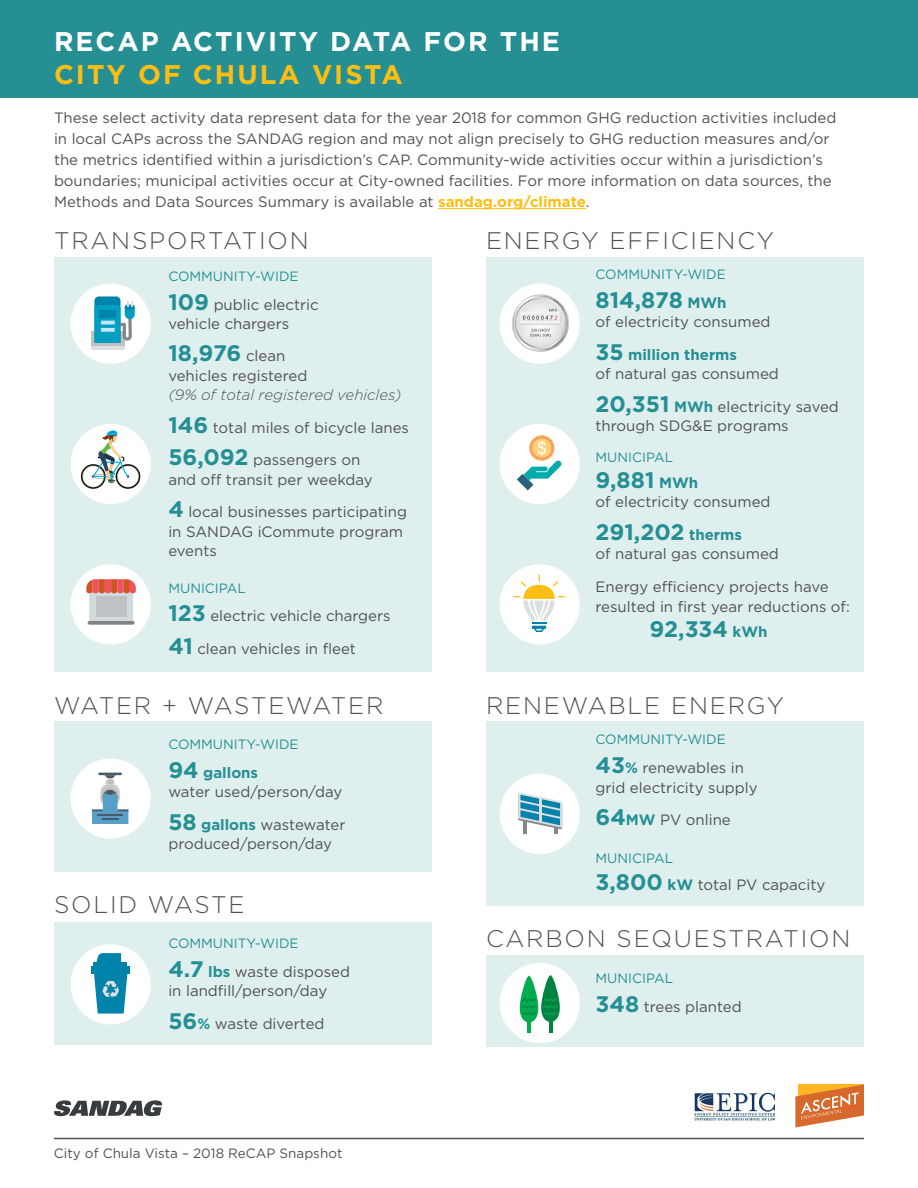
<style>
.page{position:relative;width:918px;height:1188px;background:#fff}
.page>*{position:absolute;margin:0;border:0;box-sizing:border-box;transform-origin:0 0}
.t1{font:700 27.9px "Gotham";color:#c2e8f8}
.t2{font:700 27px "Gotham";letter-spacing:.075em;color:#fff}
.t3{font:700 27px "Gotham";letter-spacing:.075em;color:#fdbe13}
.t4{font:300 24px "Gotham";letter-spacing:.075em;color:#515151}
.t5{font:700 22.5px "Gotham";color:#258f94}
.t6{font:15px/19.5px "Gotham";color:#515151}
.t7{font:13.5px "Gotham";color:#279194}
.t8{font:13.5px "Gotham";color:#515151}
.s1{font-weight:700;color:#fdbe13}
.s2{font-weight:700;font-size:22.5px;color:#258f94}
.s3{font-weight:400;font-size:15px;color:#515151}
.s4{font-weight:300;font-style:italic}
.s5{font-size:15px}
.s6{font-weight:700;color:#258f94}
</style>
<div class="page">
<div style="left:0;top:0;width:918px;height:97px;background:#258f94"></div>
<hr style="left:438px;top:208px;width:148px;height:1px;background:#fdbe13">
<img style="left:694px;top:1092px;width:81px;height:29px">
<hr style="left:54px;top:1138px;width:810px;height:1px;background:#515151">
<svg style="left:54px;top:1100px;width:108px;height:16px"></svg>
<div style="left:798px;top:1084px;width:66px;height:31px;background:#ffb526"></div>
<svg style="left:795px;top:1085px;width:69px;height:42px"></svg>
<div style="left:54px;top:257px;width:378px;height:415px;background:#dfefee"></div>
<div style="left:486px;top:257px;width:378px;height:415px;background:#dfefee"></div>
<div style="left:54px;top:722px;width:378px;height:150px;background:#dfefee"></div>
<div style="left:54px;top:923px;width:378px;height:122px;background:#dfefee"></div>
<div style="left:486px;top:722px;width:378px;height:184px;background:#dfefee"></div>
<div style="left:486px;top:955px;width:378px;height:92px;background:#dfefee"></div>
<div style="left:71px;top:284px;width:80px;height:80px;background:#fff;border-radius:50%"></div>
<div style="left:91px;top:331px;width:34px;height:16px;background:#bfc2c4"></div>
<hr style="left:91px;top:346px;width:34px;height:4px;background:#dbdfe1">
<svg style="left:94px;top:296px;width:41px;height:47px"></svg>
<div style="left:71px;top:424px;width:80px;height:80px;background:#fff;border-radius:50%"></div>
<svg style="left:81px;top:430px;width:59px;height:59px"></svg>
<div style="left:71px;top:564px;width:80px;height:80px;background:#fff;border-radius:50%"></div>
<svg style="left:86px;top:579px;width:50px;height:43px;background:#d5aeaa"></svg>
<svg style="left:88px;top:621px;width:47px;height:4px"></svg>
<div style="left:71px;top:758px;width:80px;height:81px;background:#fff;border-radius:50%"></div>
<hr style="left:98px;top:773px;width:24px;height:2px;background:#4a5a6a">
<svg style="left:92px;top:775px;width:36px;height:49px"></svg>
<div style="left:71px;top:944px;width:80px;height:80px;background:#fff;border-radius:50%"></div>
<div style="left:91px;top:966px;width:39px;height:7px;background:#0083aa"></div>
<svg style="left:94px;top:953px;width:34px;height:61px"></svg>
<div style="left:500px;top:284px;width:80px;height:80px;background:#fff;border-radius:50%"></div>
<img style="left:511px;top:294px;width:58px;height:2px">
<img style="left:512px;top:295px;width:57px;height:36px">
<img style="left:513px;top:295px;width:55px;height:56px">
<img style="left:515px;top:298px;width:51px;height:51px">
<img style="left:517px;top:321px;width:47px;height:8px">
<img style="left:520px;top:321px;width:41px;height:4px">
<div style="left:520px;top:312px;width:39px;height:11px;background:#f2f3f2"></div>
<svg style="left:516px;top:329px;width:50px;height:20px"></svg>
<svg style="left:516px;top:295px;width:53px;height:26px"></svg>
<div style="left:500px;top:424px;width:80px;height:80px;background:#fff;border-radius:50%"></div>
<svg style="left:517px;top:435px;width:45px;height:55px"></svg>
<div style="left:500px;top:564px;width:80px;height:80px;background:#fff;border-radius:50%"></div>
<svg style="left:513px;top:575px;width:52px;height:57px"></svg>
<div style="left:500px;top:774px;width:80px;height:80px;background:#fff;border-radius:50%"></div>
<hr style="left:523px;top:801px;width:3px;height:33px;background:#828789">
<hr style="left:555px;top:801px;width:3px;height:33px;background:#828789">
<svg style="left:518px;top:792px;width:44px;height:37px"></svg>
<div style="left:500px;top:963px;width:80px;height:80px;background:#fff;border-radius:50%"></div>
<hr style="left:527px;top:1012px;width:4px;height:21px;background:#00ac4e">
<hr style="left:549px;top:1012px;width:3px;height:21px;background:#008241">
<svg style="left:520px;top:975px;width:40px;height:47px"></svg>
<h2 class="t2" style="left:54px;top:24px;width:508px">RECAP ACTIVITY DATA FOR THE</h2>
<h2 class="t3" style="left:54px;top:56px;width:350px">CITY OF CHULA VISTA</h2>
<p class="t6" style="left:54px;top:107px;width:784px;line-height:21px">These select activity data represent data for the year 2018 for common GHG reduction activities included in local CAPs across the SANDAG region and may not align precisely to GHG reduction measures and/or the metrics identified within a jurisdiction’s CAP. Community-wide activities occur within a jurisdiction’s boundaries; municipal activities occur at City-owned facilities. For more information on data sources, the Methods and Data Sources Summary is available at <span class="s1">sandag.org/climate</span>.</p>
<h3 class="t4" style="left:54px;top:225px;width:256px">TRANSPORTATION</h3>
<h3 class="t4" style="left:486px;top:225px;width:289px">ENERGY EFFICIENCY</h3>
<h1 class="t1" style="left:99px;top:307px;width:19px">=</h1>
<p class="t7" style="left:168px;top:267px;width:132px">COMMUNITY-WIDE</p>
<p class="t6" style="left:168px;top:294px;width:152px"><span class="s2">109</span> public electric vehicle chargers</p>
<h3 class="t5" style="left:168px;top:339px;width:118px">18,976 <span class="s3">clean</span></h3>
<p class="t6" style="left:168px;top:366px;width:140px">vehicles registered</p>
<p class="t6" style="left:168px;top:379px;width:242px;line-height:32.4px"><span class="s4">(9% of total registered vehicles)<br></span><span class="s2">146</span> total miles of bicycle lanes<br><span class="s2">56,092</span> passengers on</p>
<p class="t6" style="left:168px;top:463px;width:240px;line-height:32.4px">and off transit per weekday<br><span class="s2">4</span> local businesses participating</p>
<p class="t6" style="left:168px;top:521px;width:236px">in SANDAG iCommute program events</p>
<p class="t7" style="left:168px;top:579px;width:79px">MUNICIPAL</p>
<p class="t6" style="left:168px;top:599px;width:224px;line-height:32.4px"><span class="s2">123</span> electric vehicle chargers<br><span class="s2">41</span> clean vehicles in fleet</p>
<p class="t7" style="left:596px;top:266px;width:132px">COMMUNITY-WIDE</p>
<h3 class="t5" style="left:596px;top:285px;width:132px">814,878 <span class="s5">MWh</span></h3>
<p class="t6" style="left:596px;top:306px;width:177px;line-height:32.4px">of electricity consumed<br><span class="s2">35</span> <span class="s6">million therms</span></p>
<p class="t6" style="left:596px;top:358px;width:245px;line-height:32.4px">of natural gas consumed<br><span class="s2">20,351</span> <span class="s6">MWh</span> electricity saved</p>
<p class="t6" style="left:596px;top:416px;width:195px">through SDG&amp;E programs</p>
<h3 class="t5" style="left:596px;top:465px;width:104px">9,881 <span class="s5">MWh</span></h3>
<p class="t6" style="left:596px;top:492px;width:177px">of electricity consumed</p>
<h3 class="t5" style="left:596px;top:517px;width:148px">291,202 <span class="s5">therms</span></h3>
<p class="t6" style="left:596px;top:544px;width:185px">of natural gas consumed</p>
<p class="t6" style="left:596px;top:577px;width:256px">Energy efficiency projects have resulted in first year reductions of:</p>
<h3 class="t5" style="left:650px;top:614px;width:119px">92,334 <span class="s5">kWh</span></h3>
<p class="t7" style="left:596px;top:449px;width:79px">MUNICIPAL</p>
<h3 class="t4" style="left:54px;top:690px;width:331px">WATER + WASTEWATER</h3>
<h3 class="t4" style="left:486px;top:690px;width:299px">RENEWABLE ENERGY</h3>
<p class="t7" style="left:168px;top:736px;width:132px">COMMUNITY-WIDE</p>
<p class="t6" style="left:168px;top:762px;width:176px"><span class="s2">94</span> <span class="s6">gallons<br></span>water used/person/day</p>
<p class="t6" style="left:168px;top:814px;width:179px"><span class="s2">58</span> <span class="s6">gallons</span> wastewater produced/person/day</p>
<h3 class="t4" style="left:54px;top:890px;width:192px">SOLID WASTE</h3>
<p class="t7" style="left:168px;top:934px;width:132px">COMMUNITY-WIDE</p>
<p class="t6" style="left:168px;top:961px;width:183px"><span class="s2">4.7</span> <span class="s6">lbs</span> waste disposed in landfill/person/day</p>
<p class="t6" style="left:168px;top:1013px;width:158px"><span class="s2">56</span><span class="s6">%</span> waste diverted</p>
<p class="t8" style="left:54px;top:1145px;width:290px">City of Chula Vista – 2018 ReCAP Snapshot</p>
<p class="t7" style="left:596px;top:731px;width:132px">COMMUNITY-WIDE</p>
<p class="t6" style="left:596px;top:758px;width:164px"><span class="s2">43</span><span class="s6">%</span> renewables in grid electricity supply</p>
<p class="t6" style="left:596px;top:810px;width:137px"><span class="s2">64</span><span class="s6">MW</span> PV online</p>
<p class="t7" style="left:596px;top:850px;width:79px">MUNICIPAL</p>
<p class="t6" style="left:596px;top:875px;width:231px"><span class="s2">3,800</span> <span class="s6">kW</span> total PV capacity</p>
<h3 class="t4" style="left:486px;top:924px;width:366px">CARBON SEQUESTRATION</h3>
<p class="t7" style="left:596px;top:970px;width:79px">MUNICIPAL</p>
<p class="t6" style="left:596px;top:996px;width:148px"><span class="s2">348</span> trees planted</p>
</div>
